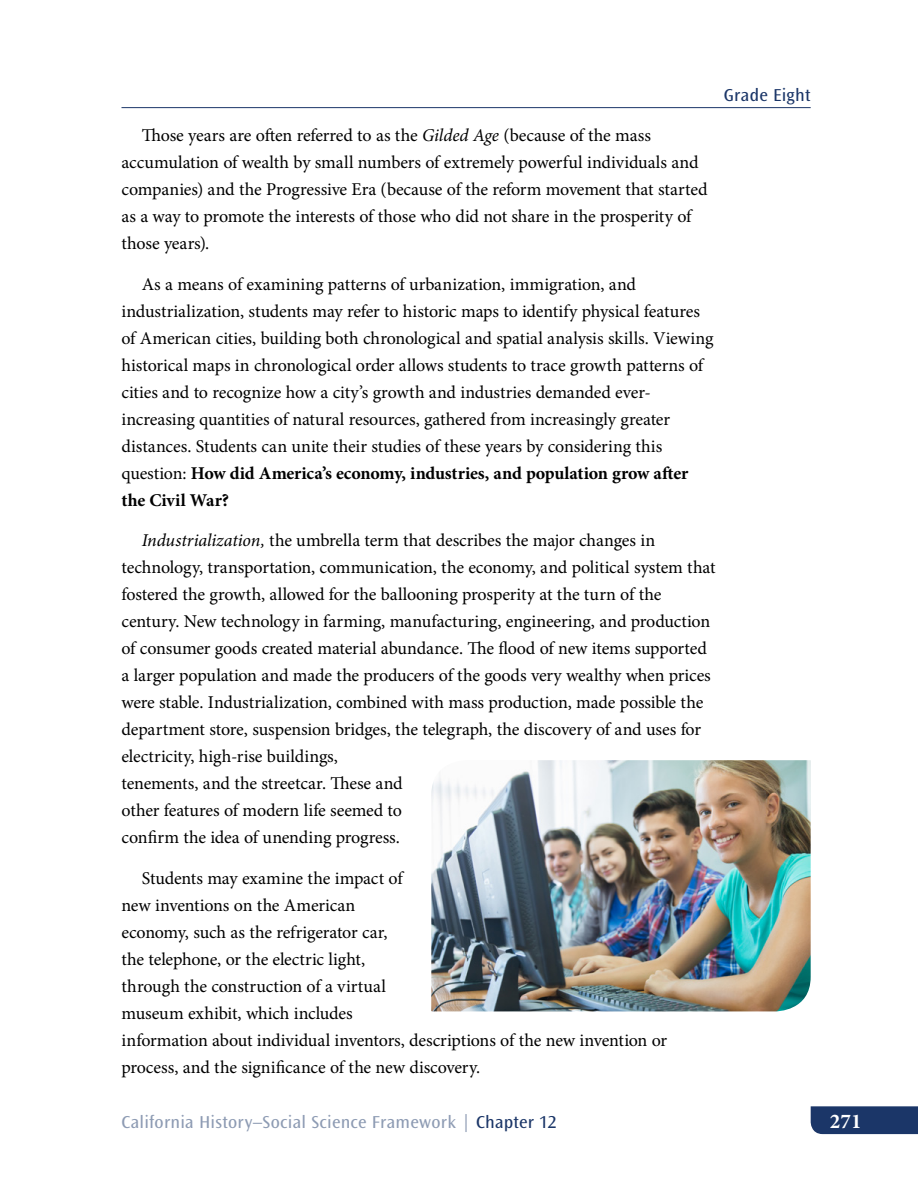
<style>
.page{position:relative;width:918px;height:1188px;background:#fff}
.page>*{position:absolute;margin:0;border:0;box-sizing:border-box;transform-origin:0 0}
.t1{font:700 21px "Minion Pro";color:#fff}
.BODY{font:18px/27px "Minion Pro";letter-spacing:-.01em;color:#000}
.t2{font:18px "Ocean Sans MM 403 475";letter-spacing:.01em;color:#8d9bb3}
.t3{font:18px "Ocean Sans MM 403 475";letter-spacing:.015em;color:#1b3668}
.s1{font-style:italic}
.s2{font-weight:700}
.s3{color:#1b3668}
</style>
<div class="page">
<div style="left:811px;top:1106px;width:107px;height:28px;background:#1b3668"></div>
<hr style="left:122px;top:107px;width:689px;height:1px;background:#1b3668">
<img style="left:431px;top:760px;width:380px;height:252px">
<p class="t3" style="left:724px;top:85px;width:88px">Grade Eight</p>
<p class="BODY" style="left:122px;top:122px;width:588px;text-indent:20px">Those years are often referred to as the <span class="s1">Gilded Age</span> (because of the mass accumulation of wealth by small numbers of extremely powerful individuals and companies) and the Progressive Era (because of the reform movement that started as a way to promote the interests of those who did not share in the prosperity of those years).</p>
<p class="BODY" style="left:142px;top:271px;width:496px">As a means of examining patterns of urbanization, immigration, and</p>
<p class="BODY" style="left:122px;top:298px;width:593px">industrialization, students may refer to historic maps to identify physical features of American cities, building both chronological and spatial analysis skills. Viewing historical maps in chronological order allows students to trace growth patterns of cities and to recognize how a city’s growth and industries demanded ever&shy;increasing quantities of natural resources, gathered from increasingly greater distances. Students can unite their studies of these years by considering this question: <span class="s2">How did America’s economy, industries, and population grow after the Civil War?</span></p>
<p class="BODY" style="left:122px;top:527px;width:596px;text-indent:20px"><span class="s1">Industrialization,</span> the umbrella term that describes the major changes in technology, transportation, communication, the economy, and political system that fostered the growth, allowed for the ballooning prosperity at the turn of the</p>
<p class="BODY" style="left:122px;top:608px;width:591px">century. New technology in farming, manufacturing, engineering, and production of consumer goods created material abundance. The flood of new items supported a larger population and made the producers of the goods very wealthy when prices were stable. Industrialization, combined with mass production, made possible the department store, suspension bridges, the telegraph, the discovery of and uses for electricity, high-rise buildings,<br>tenements, and the streetcar. These and<br>other features of modern life seemed to<br>confirm the idea of unending progress.</p>
<p class="BODY" style="left:122px;top:865px;width:547px;text-indent:20px">Students may examine the impact of<br>new inventions on the American<br>economy, such as the refrigerator car,<br>the telephone, or the electric light,<br>through the construction of a virtual<br>museum exhibit, which includes<br>information about individual inventors, descriptions of the new invention or process, and the significance of the new discovery.</p>
<p class="t2" style="left:122px;top:1112px;width:437px">California History–Social Science Framework | <span class="s3">Chapter 12</span></p>
<p class="t1" style="left:830px;top:1106px;width:33px">271</p>
</div>
